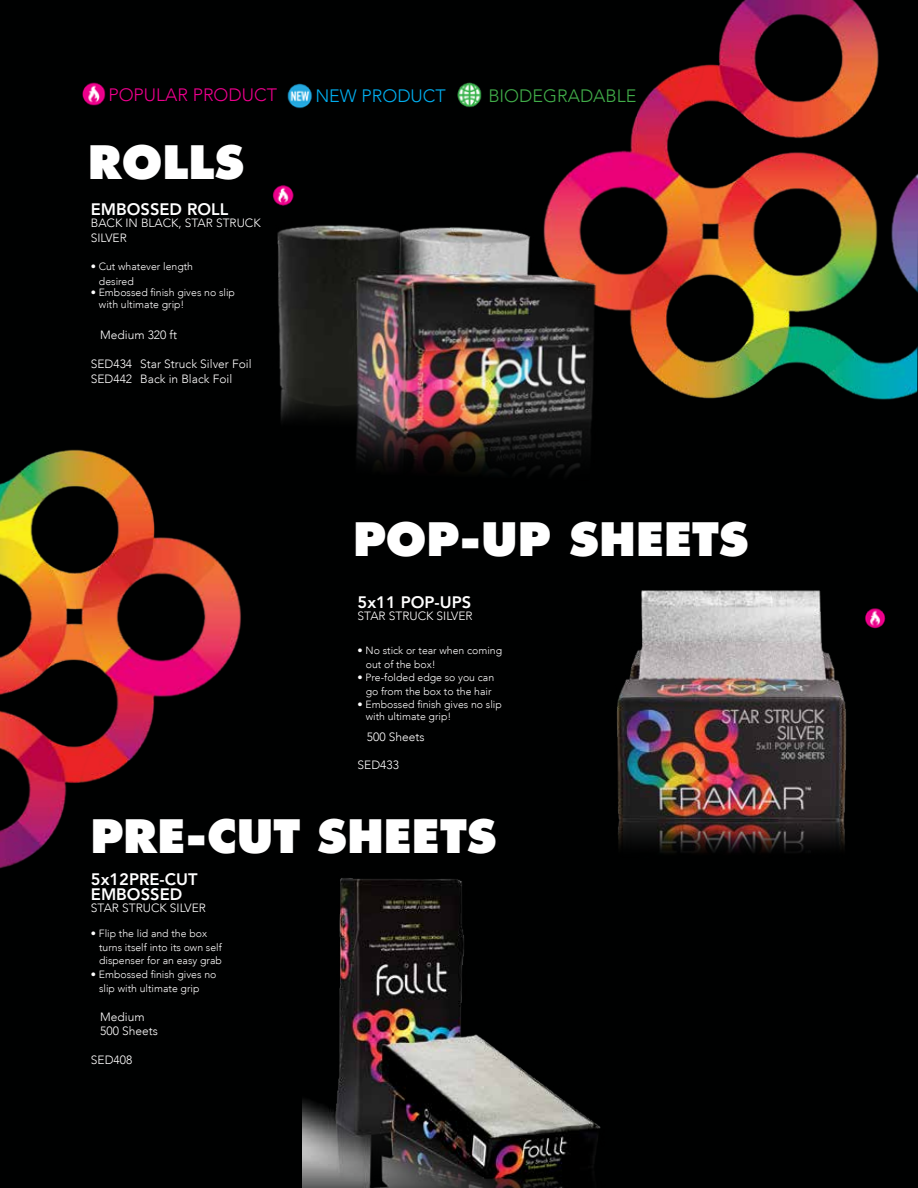
<style>
.page{position:relative;width:918px;height:1188px;background:#000101}
.page>*{position:absolute;margin:0;border:0;box-sizing:border-box;transform-origin:0 0}
.t1{font:800 45px "Futura";color:#fff}
.t2{font:300 17.85px "Avenir LT";color:#ec008c}
.t3{font:300 17.85px "Avenir LT";color:#41ad49}
.t4{font:300 17.85px "Avenir LT";color:#00aeef}
.t5{font:800 16.5px/15px "Avenir LT Std";color:#fff}
.t6{font:300 12px/15px "Avenir LT";color:#fff}
.t7{font:300 10.5px/13.5px "Avenir LT";color:#fff}
</style>
<div class="page">
<img style="left:82px;top:82px;width:24px;height:24px">
<img style="left:287px;top:83px;width:26px;height:26px">
<img style="left:457px;top:82px;width:25px;height:26px">
<img style="left:876px;top:608px;width:10px;height:21px">
<img style="left:617px;top:590px;width:259px;height:263px">
<img style="left:630px;top:0;width:288px;height:400px">
<img style="left:0;top:449px;width:241px;height:420px">
<img style="left:303px;top:878px;width:298px;height:310px">
<img style="left:217px;top:147px;width:418px;height:358px">
<h2 class="t2" style="left:108px;top:84px;width:170px">POPULAR PRODUCT</h2>
<h2 class="t4" style="left:315px;top:85px;width:132px">NEW PRODUCT</h2>
<h2 class="t3" style="left:488px;top:85px;width:150px">BIODEGRADABLE</h2>
<h1 class="t1" style="left:88px;top:134px;width:158px">ROLLS</h1>
<h3 class="t5" style="left:91px;top:202px;width:139px">EMBOSSED ROLL</h3>
<p class="t6" style="left:91px;top:216px;width:171px">BACK IN BLACK, STAR STRUCK<br>SILVER</p>
<p class="t7" style="left:99px;top:260px;width:96px;line-height:14.1px;text-indent:-8px">• Cut whatever length desired</p>
<p class="t7" style="left:99px;top:286px;width:137px;line-height:12.3px;text-indent:-8px">• Embossed finish gives no slip with ultimate grip!</p>
<p class="t6" style="left:100px;top:327px;width:78px">Medium 320 ft</p>
<p class="t6" style="left:91px;top:357px;width:162px">SED434 Star Struck Silver Foil<br>SED442 Back in Black Foil</p>
<h1 class="t1" style="left:353px;top:510px;width:397px">POP-UP SHEETS</h1>
<h3 class="t5" style="left:358px;top:595px;width:115px">5x11 POP-UPS</h3>
<p class="t6" style="left:358px;top:608px;width:117px">STAR STRUCK SILVER</p>
<p class="t7" style="left:366px;top:644px;width:138px;text-indent:-8px">• No stick or tear when coming out of the box!</p>
<p class="t7" style="left:358px;top:671px;width:138px;text-align:center">• Pre-folded edge so you can go from the box to the hair</p>
<p class="t7" style="left:366px;top:699px;width:137px;line-height:12px;text-indent:-8px">• Embossed finish gives no slip with ultimate grip!</p>
<p class="t6" style="left:367px;top:729px;width:59px">500 Sheets</p>
<p class="t6" style="left:358px;top:758px;width:43px">SED433</p>
<h1 class="t1" style="left:91px;top:807px;width:408px">PRE-CUT SHEETS</h1>
<h3 class="t5" style="left:91px;top:872px;width:108px">5x12PRE-CUT<br>EMBOSSED</h3>
<p class="t6" style="left:91px;top:901px;width:117px">STAR STRUCK SILVER</p>
<p class="t7" style="left:99px;top:927px;width:124px;text-indent:-8px">• Flip the lid and the box turns itself into its own self dispenser for an easy grab</p>
<p class="t7" style="left:99px;top:967px;width:119px;line-height:14.4px;text-indent:-8px">• Embossed finish gives no slip with ultimate grip</p>
<p class="t6" style="left:100px;top:1010px;width:59px;line-height:14.4px">Medium<br>500 Sheets</p>
<p class="t6" style="left:91px;top:1053px;width:43px">SED408</p>
</div>
